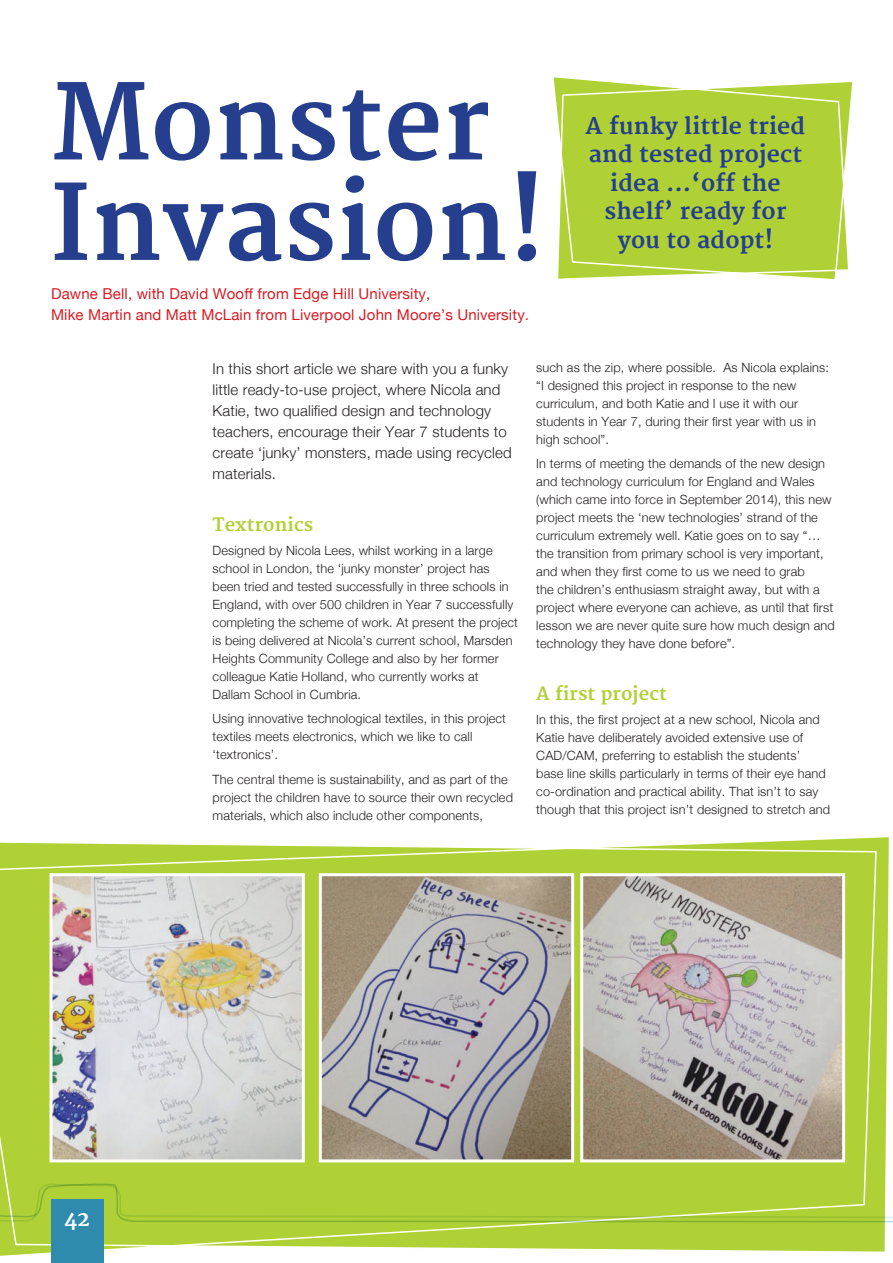
<style>
.page{position:relative;width:893px;height:1263px;background:#fff}
.page>*{position:absolute;margin:0;border:0;box-sizing:border-box;transform-origin:0 0}
.t1{font:700 102px/100.5px "Merriweather";letter-spacing:.01em;color:#253f8e}
.t2{font:700 22.5px/28.5px "Merriweather";letter-spacing:.01em;color:#253f8e;text-align:center}
.t3{font:700 21px "Merriweather";color:#fff}
.t4{font:700 18px "Merriweather";letter-spacing:.01em;color:#b0d136}
.t5{font:300 15px/21px "Helvetica Neue";letter-spacing:.01em;color:#231f20}
.t6{font:15px/21px "Helvetica Neue";letter-spacing:.01em;color:#d81c23}
.t7{font:300 12.75px/18px "Helvetica Neue";letter-spacing:.01em;color:#231f20}
</style>
<div class="page">
<svg style="left:0;top:837px;width:889px;height:425px"></svg>
<div style="left:51px;top:1199px;width:52px;height:64px;background:#2f8bad"></div>
<svg style="left:0;top:1174px;width:893px;height:49px"></svg>
<img style="left:54px;top:877px;width:247px;height:281px">
<div style="left:50px;top:873px;width:255px;height:289px;border:3px solid #fff"></div>
<img style="left:323px;top:877px;width:247px;height:281px">
<div style="left:319px;top:873px;width:255px;height:289px;border:3px solid #fff"></div>
<img style="left:584px;top:877px;width:257px;height:281px">
<div style="left:580px;top:873px;width:265px;height:289px;border:3px solid #fff"></div>
<svg style="left:553px;top:77px;width:300px;height:202px"></svg>
<h1 class="t1" style="left:51px;top:77px;width:496px">Monster<br>Invasion!</h1>
<p class="t6" style="left:51px;top:284px;width:480px">Dawne Bell, with David Wooff from Edge Hill University,<br>Mike Martin and Matt McLain from Liverpool John Moore’s University.</p>
<h2 class="t2" style="left:586px;top:112px;width:221px">A funky little tried and tested project idea …‘off the shelf’ ready for you to adopt!</h2>
<p class="t5" style="left:213px;top:357px;width:301px">In this short article we share with you a funky little ready-to-use project, where Nicola and Katie, two qualified design and technology teachers, encourage their Year 7 students to create ‘junky’ monsters, made using recycled materials.</p>
<h3 class="t4" style="left:213px;top:514px;width:102px">Textronics</h3>
<p class="t7" style="left:213px;top:541px;width:307px">Designed by Nicola Lees, whilst working in a large school in London, the ‘junky monster’ project has been tried and tested successfully in three schools in England, with over 500 children in Year 7 successfully completing the scheme of work. At present the project is being delivered at Nicola’s current school, Marsden Heights Community College and also by her former colleague Katie Holland, who currently works at Dallam School in Cumbria.</p>
<p class="t7" style="left:213px;top:709px;width:295px">Using innovative technological textiles, in this project textiles meets electronics, which we like to call ‘textronics’.</p>
<p class="t7" style="left:213px;top:769px;width:302px">The central theme is sustainability, and as part of the project the children have to source their own recycled materials, which also include other components,</p>
<p class="t7" style="left:536px;top:357px;width:294px">such as the zip, where possible. As Nicola explains: “I designed this project in response to the new curriculum, and both Katie and I use it with our students in Year 7, during their first year with us in high school”.</p>
<p class="t7" style="left:536px;top:454px;width:300px">In terms of meeting the demands of the new design and technology curriculum for England and Wales (which came into force in September 2014), this new project meets the ‘new technologies’ strand of the curriculum extremely well. Katie goes on to say “… the transition from primary school is very important, and when they first come to us we need to grab<br>the children’s enthusiasm straight away, but with a project where everyone can achieve, as until that first lesson we are never quite sure how much design and technology they have done before”.</p>
<h3 class="t4" style="left:536px;top:683px;width:132px">A first project</h3>
<p class="t7" style="left:536px;top:710px;width:295px">In this, the first project at a new school, Nicola and Katie have deliberately avoided extensive use of CAD/CAM, preferring to establish the students’ base line skills particularly in terms of their eye hand co-ordination and practical ability. That isn’t to say though that this project isn’t designed to stretch and</p>
<h3 class="t3" style="left:64px;top:1206px;width:27px">42</h3>
</div>
